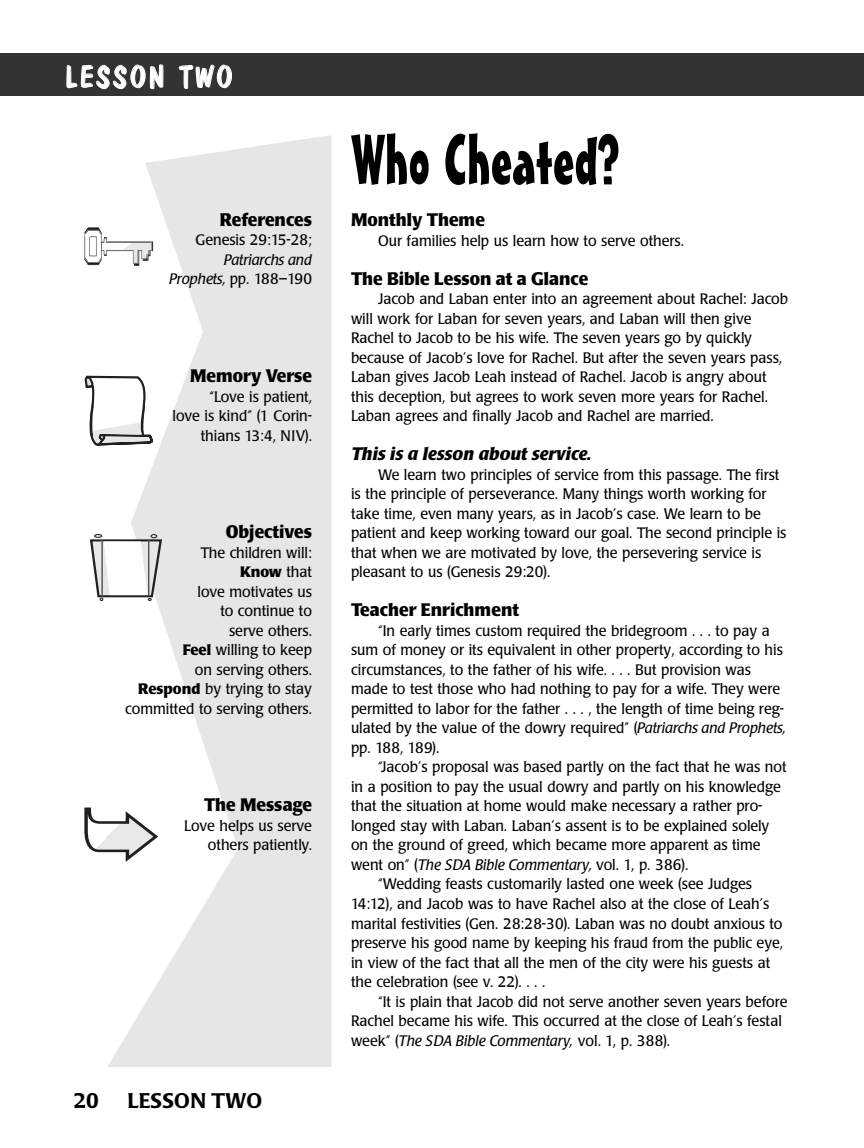
<style>
.page{position:relative;width:864px;height:1148px;background:#fff}
.page>*{position:absolute;margin:0;border:0;box-sizing:border-box;transform-origin:0 0}
.t1{font:69px "Mister Earl BT";color:#000}
.t2{font:30px "Dom Casual D";letter-spacing:.095em;color:#fff}
.t3{font:500 21px "Poppl Laudatio";letter-spacing:.01em;color:#000}
.t4{font:700 18px "Poppl Laudatio";color:#000;scale:.95 1}
.t5{font:italic 700 18px "Poppl Laudatio";color:#000}
.t6{font:15px/19.5px "Poppl Laudatio";color:#000;text-align:right;scale:.95 1}
.t7{font:italic 15px/19.5px "Poppl Laudatio";color:#000;text-align:right}
.s1{font-style:normal}
.s2{font-weight:700}
.s3{font-style:italic}
</style>
<div class="page">
<svg style="left:107px;top:135px;width:225px;height:931px;fill:#e6e6e6"></svg>
<div style="left:0;top:53px;width:864px;height:43px;background:#333"></div>
<svg style="left:84px;top:227px;width:69px;height:39px"></svg>
<svg style="left:85px;top:376px;width:68px;height:69px"></svg>
<svg style="left:90px;top:534px;width:73px;height:67px"></svg>
<hr style="left:102px;top:540px;width:1px;height:56px;background:#231f20">
<hr style="left:148px;top:540px;width:1px;height:56px;background:#231f20">
<svg style="left:84px;top:806px;width:77px;height:59px"></svg>
<svg style="left:66px;top:64px;width:98px;height:85px"></svg>
<svg style="left:178px;top:64px;width:54px;height:25px"></svg>
<h2 class="t2" style="left:65px;top:59px;width:168px">LESSON TWO</h2>
<p class="t4" style="left:220px;top:213px;width:99px">References</p>
<p class="t6" style="left:196px;top:232px;width:124px">Genesis 29:15-28;</p>
<p class="t7" style="left:169px;top:252px;width:145px">Patriarchs and<br>Prophets, <span class="s1">pp. 188–190</span></p>
<p class="t4" style="left:190px;top:369px;width:130px">Memory Verse</p>
<p class="t6" style="left:173px;top:388px;width:148px">“Love is patient,<br>love is kind” (1 Corin&shy;thians 13:4, NIV).</p>
<p class="t4" style="left:226px;top:525px;width:92px">Objectives</p>
<p class="t6" style="left:125px;top:544px;width:198px">The children will:<br><span class="s2">Know</span> that<br>love motivates us<br>to continue to<br>serve others.<br><span class="s2">Feel</span> willing to keep<br>on serving others.<br><span class="s2">Respond</span> by trying to stay committed to serving others.</p>
<p class="t4" style="left:204px;top:798px;width:115px">The Message</p>
<p class="t6" style="left:184px;top:817px;width:136px">Love helps us serve others patiently.</p>
<h3 class="t3" style="left:73px;top:1092px;width:27px">20</h3>
<h3 class="t3" style="left:127px;top:1092px;width:136px">LESSON TWO</h3>
<h1 class="t1" style="left:351px;top:134px;width:270px">Who Cheated?</h1>
<p class="t4" style="left:351px;top:213px;width:143px">Monthly Theme</p>
<p class="t6" style="left:378px;top:232px;width:324px">Our families help us learn how to serve others.</p>
<p class="t4" style="left:351px;top:271px;width:251px">The Bible Lesson at a Glance</p>
<p class="t6" style="left:351px;top:291px;width:462px;text-align:left;text-indent:27px">Jacob and Laban enter into an agreement about Rachel: Jacob will work for Laban for seven years, and Laban will then give Rachel to Jacob to be his wife. The seven years go by quickly because of Jacob’s love for Rachel. But after the seven years pass, Laban gives Jacob Leah instead of Rachel. Jacob is angry about this deception, but agrees to work seven more years for Rachel.<br>Laban agrees and finally Jacob and Rachel are married.</p>
<p class="t5" style="left:351px;top:447px;width:242px">This is a lesson about service.</p>
<p class="t6" style="left:351px;top:466px;width:460px;text-align:left;text-indent:27px">We learn two principles of service from this passage. The first is the principle of perseverance. Many things worth working for take time, even many years, as in Jacob’s case. We learn to be patient and keep working toward our goal. The second principle is that when we are motivated by love, the persevering service is pleasant to us (Genesis 29:20).</p>
<p class="t4" style="left:351px;top:603px;width:179px">Teacher Enrichment</p>
<p class="t6" style="left:351px;top:622px;width:460px;text-align:left;text-indent:27px">“In early times custom required the bridegroom . . . to pay a sum of money or its equivalent in other property, according to his circumstances, to the father of his wife. . . . But provision was made to test those who had nothing to pay for a wife. They were permitted to labor for the father . . . , the length of time being reg&shy;ulated by the value of the dowry required” (<span class="s3">Patriarchs and Prophets, </span>pp. 188, 189).</p>
<p class="t6" style="left:378px;top:759px;width:432px">“Jacob’s proposal was based partly on the fact that he was not</p>
<p class="t6" style="left:351px;top:778px;width:454px">in a position to pay the usual dowry and partly on his knowledge</p>
<p class="t6" style="left:351px;top:798px;width:435px">that the situation at home would make necessary a rather pro-</p>
<p class="t6" style="left:351px;top:817px;width:442px">longed stay with Laban. Laban’s assent is to be explained solely</p>
<p class="t6" style="left:351px;top:837px;width:433px">on the ground of greed, which became more apparent as time</p>
<p class="t7" style="left:351px;top:856px;width:339px"><span class="s1">went on” (</span>The SDA Bible Commentary, <span class="s1">vol. 1, p. 386).</span></p>
<p class="t6" style="left:378px;top:876px;width:395px">“Wedding feasts customarily lasted one week (see Judges</p>
<p class="t6" style="left:351px;top:895px;width:442px">14:12), and Jacob was to have Rachel also at the close of Leah’s</p>
<p class="t6" style="left:351px;top:915px;width:456px">marital festivities (Gen. 28:28-30). Laban was no doubt anxious to</p>
<p class="t6" style="left:351px;top:934px;width:456px">preserve his good name by keeping his fraud from the public eye,</p>
<p class="t6" style="left:351px;top:954px;width:443px">in view of the fact that all the men of the city were his guests at</p>
<p class="t6" style="left:351px;top:973px;width:206px">the celebration (see v. 22). . . .</p>
<p class="t6" style="left:378px;top:993px;width:433px">“It is plain that Jacob did not serve another seven years before</p>
<p class="t6" style="left:351px;top:1012px;width:455px">Rachel became his wife. This occurred at the close of Leah’s festal</p>
<p class="t7" style="left:351px;top:1032px;width:321px"><span class="s1">week” (</span>The SDA Bible Commentary, <span class="s1">vol. 1, p. 388).</span></p>
</div>
